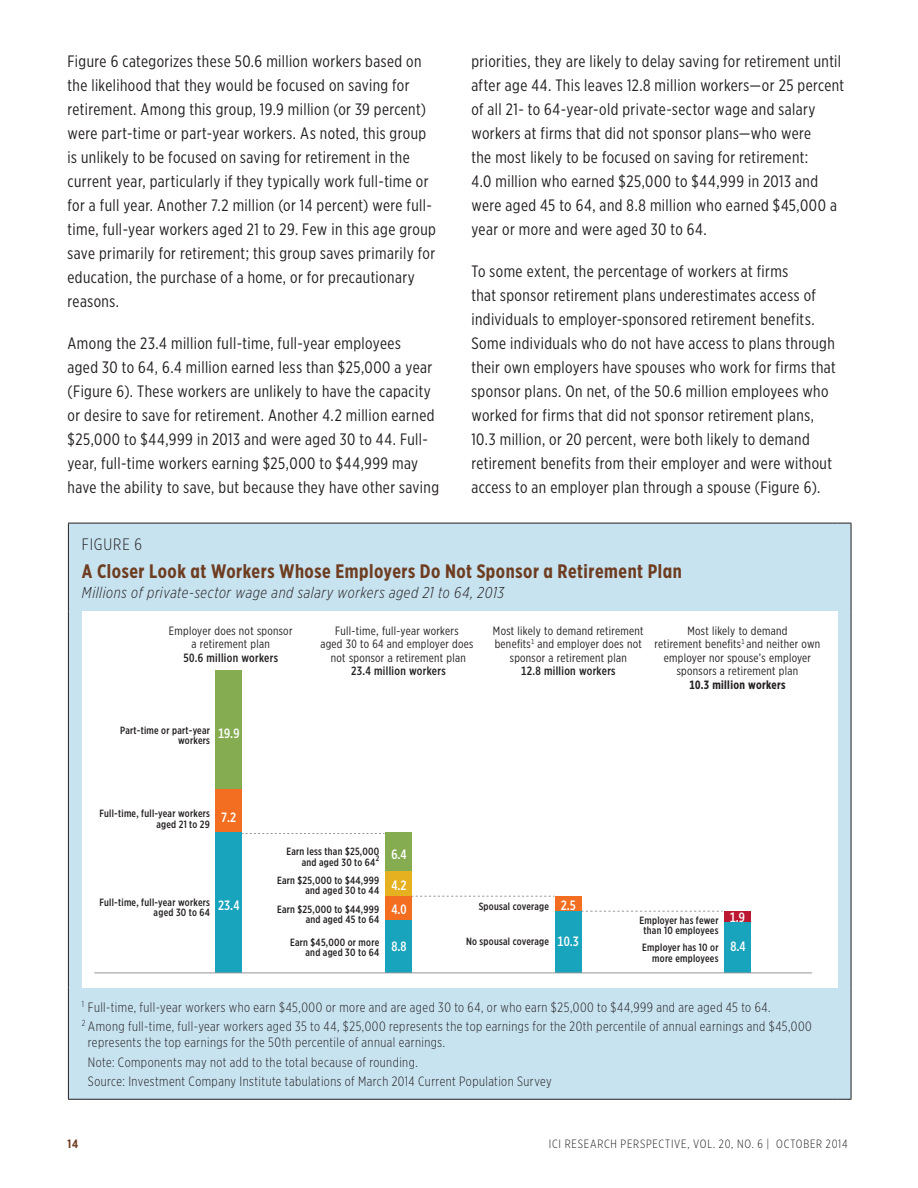
<style>
.page{position:relative;width:918px;height:1188px;background:#fff}
.page>*{position:absolute;margin:0;border:0;box-sizing:border-box;transform-origin:0 0}
.t1{font:700 19.5px "Gotham X Narrow";letter-spacing:.025em;color:#6e3d21}
.t2{font:16.5px/24px "Gotham X Narrow";letter-spacing:.025em;color:#231f20}
.t3{font:300 16.5px "Gotham X Narrow";letter-spacing:.05em;color:#231f20}
.t4{font:italic 300 15.75px "Gotham X Narrow";letter-spacing:.035em;color:#231f20}
.t5{font:300 13.5px/19.2px "Gotham X Narrow";letter-spacing:.035em;color:#231f20}
.t6{font:500 13.5px/24.3px "Gotham X Narrow";color:#fff}
.t7{font:12px/13.5px "Gotham X Narrow";letter-spacing:.025em;color:#231f20;text-align:center}
.t8{font:500 12px "Gotham X Narrow";letter-spacing:.025em;color:#231f20}
.t9{font:300 12px "Gotham X Narrow";letter-spacing:.065em;color:#231f20}
.t10{font:700 12px "Gotham X Narrow";letter-spacing:.025em;color:#231f20}
.t11{font:700 12px "Gotham X Narrow";color:#6e3d21}
.t12{font:500 10.5px/10.5px "Gotham X Narrow";letter-spacing:.025em;color:#231f20;text-align:right}
</style>
<div class="page">
<div style="left:69px;top:524px;width:782px;height:575px;background:#c8e3f0"></div>
<div style="left:82px;top:611px;width:756px;height:377px;background:#fff"></div>
<svg style="left:69px;top:523px;width:13px;height:1px"></svg>
<hr style="left:68px;top:523px;width:1px;height:88px;background:#231f20">
<hr style="left:82px;top:523px;width:756px;height:1px;background:#231f20">
<svg style="left:838px;top:523px;width:13px;height:1px"></svg>
<hr style="left:851px;top:523px;width:1px;height:88px;background:#231f20">
<hr style="left:68px;top:611px;width:1px;height:377px;background:#231f20">
<hr style="left:851px;top:611px;width:1px;height:377px;background:#231f20">
<hr style="left:68px;top:988px;width:1px;height:111px;background:#231f20">
<hr style="left:851px;top:988px;width:1px;height:111px;background:#231f20">
<svg style="left:68px;top:1099px;width:14px;height:1px"></svg>
<hr style="left:82px;top:1099px;width:756px;height:1px;background:#231f20">
<svg style="left:838px;top:1099px;width:13px;height:1px"></svg>
<div style="left:385px;top:833px;width:27px;height:38px;background:#86ac51"></div>
<div style="left:215px;top:670px;width:27px;height:120px;background:#86ac51"></div>
<div style="left:385px;top:871px;width:27px;height:25px;background:#e6b120"></div>
<div style="left:215px;top:790px;width:27px;height:43px;background:#f36e21"></div>
<div style="left:385px;top:896px;width:27px;height:24px;background:#f36e21"></div>
<div style="left:555px;top:896px;width:27px;height:15px;background:#f36e21"></div>
<div style="left:724px;top:911px;width:27px;height:12px;background:#bd1832"></div>
<div style="left:215px;top:833px;width:27px;height:140px;background:#18a4bc"></div>
<div style="left:385px;top:920px;width:27px;height:53px;background:#18a4bc"></div>
<div style="left:555px;top:911px;width:27px;height:62px;background:#18a4bc"></div>
<div style="left:724px;top:923px;width:27px;height:50px;background:#18a4bc"></div>
<svg style="left:582px;top:911px;width:140px;height:1px"></svg>
<svg style="left:412px;top:896px;width:142px;height:1px"></svg>
<svg style="left:242px;top:833px;width:143px;height:1px"></svg>
<hr style="left:95px;top:973px;width:717px;height:1px;background:#939598">
<p class="t2" style="left:68px;top:49px;width:370px">Figure 6 categorizes these 50.6 million workers based on the likelihood that they would be focused on saving for retirement. Among this group, 19.9 million (or 39 percent) were part-time or part-year workers. As noted, this group is unlikely to be focused on saving for retirement in the current year, particularly if they typically work full-time or for a full year. Another 7.2 million (or 14 percent) were full&shy;time, full-year workers aged 21 to 29. Few in this age group save primarily for retirement; this group saves primarily for education, the purchase of a home, or for precautionary reasons.</p>
<p class="t2" style="left:68px;top:331px;width:373px">Among the 23.4 million full-time, full-year employees<br>aged 30 to 64, 6.4 million earned less than $25,000 a year (Figure 6). These workers are unlikely to have the capacity or desire to save for retirement. Another 4.2 million earned $25,000 to $44,999 in 2013 and were aged 30 to 44. Full&shy;year, full-time workers earning $25,000 to $44,999 may have the ability to save, but because they have other saving</p>
<p class="t2" style="left:471px;top:49px;width:374px">priorities, they are likely to delay saving for retirement until after age 44. This leaves 12.8 million workers—or 25 percent of all 21- to 64-year-old private-sector wage and salary workers at firms that did not sponsor plans—who were<br>the most likely to be focused on saving for retirement:<br>4.0 million who earned $25,000 to $44,999 in 2013 and were aged 45 to 64, and 8.8 million who earned $45,000 a year or more and were aged 30 to 64.</p>
<p class="t2" style="left:471px;top:259px;width:366px">To some extent, the percentage of workers at firms<br>that sponsor retirement plans underestimates access of individuals to employer-sponsored retirement benefits.<br>Some individuals who do not have access to plans through their own employers have spouses who work for firms that sponsor plans. On net, of the 50.6 million employees who worked for firms that did not sponsor retirement plans, 10.3 million, or 20 percent, were both likely to demand retirement benefits from their employer and were without access to an employer plan through a spouse (Figure 6).</p>
<p class="t3" style="left:82px;top:534px;width:62px">FIGURE 6</p>
<p class="t1" style="left:82px;top:560px;width:601px">A Closer Look at Workers Whose Employers Do Not Sponsor a Retirement Plan</p>
<p class="t4" style="left:82px;top:583px;width:424px">Millions of private-sector wage and salary workers aged 21 to 64, 2013</p>
<p class="t7" style="left:169px;top:624px;width:125px">Employer does not sponsor a retirement plan</p>
<p class="t8" style="left:183px;top:650px;width:96px">50.6 million workers</p>
<p class="t12" style="left:120px;top:725px;width:91px">Part-time or part-year workers</p>
<p class="t6" style="left:218px;top:721px;width:23px">19.9</p>
<p class="t12" style="left:99px;top:808px;width:112px">Full-time, full-year workers aged 21 to 29</p>
<p class="t6" style="left:221px;top:805px;width:17px">7.2</p>
<p class="t7" style="left:320px;top:624px;width:154px">Full-time, full-year workers<br>aged 30 to 64 and employer does not sponsor a retirement plan</p>
<p class="t8" style="left:351px;top:664px;width:96px">23.4 million workers</p>
<p class="t7" style="left:493px;top:624px;width:152px">Most likely to demand retirement benefits<sup>1</sup> and employer does not sponsor a retirement plan</p>
<p class="t8" style="left:521px;top:664px;width:96px">12.8 million workers</p>
<p class="t7" style="left:655px;top:624px;width:167px">Most likely to demand<br>retirement benefits<sup>1</sup> and neither own employer nor spouse’s employer sponsors a retirement plan</p>
<p class="t10" style="left:689px;top:677px;width:98px">10.3 million workers</p>
<p class="t12" style="left:99px;top:897px;width:112px">Full-time, full-year workers aged 30 to 64</p>
<p class="t6" style="left:218px;top:893px;width:23px">23.4</p>
<p class="t12" style="left:286px;top:846px;width:94px">Earn less than $25,000 and aged 30 to 64<sup>2</sup></p>
<p class="t12" style="left:277px;top:875px;width:104px">Earn $25,000 to $44,999 and aged 30 to 44</p>
<p class="t12" style="left:277px;top:903px;width:104px">Earn $25,000 to $44,999 and aged 45 to 64</p>
<p class="t12" style="left:290px;top:937px;width:91px">Earn $45,000 or more and aged 30 to 64</p>
<p class="t6" style="left:391px;top:842px;width:17px">6.4</p>
<p class="t6" style="left:391px;top:873px;width:17px">4.2<br>4.0</p>
<p class="t6" style="left:391px;top:934px;width:17px">8.8</p>
<p class="t12" style="left:479px;top:901px;width:72px">Spousal coverage</p>
<p class="t12" style="left:466px;top:936px;width:84px">No spousal coverage</p>
<p class="t6" style="left:561px;top:893px;width:17px">2.5</p>
<p class="t6" style="left:558px;top:929px;width:23px">10.3</p>
<p class="t12" style="left:639px;top:915px;width:81px;text-align:center">Employer has fewer than 10 employees</p>
<p class="t12" style="left:642px;top:942px;width:78px">Employer has 10 or more employees</p>
<p class="t6" style="left:730px;top:903px;width:17px;line-height:29px">1.9<br>8.4</p>
<p class="t5" style="left:82px;top:997px;width:732px"><sup>1</sup> Full-time, full-year workers who earn $45,000 or more and are aged 30 to 64, or who earn $25,000 to $44,999 and are aged 45 to 64.<br><sup>2</sup> Among full-time, full-year workers aged 35 to 44, $25,000 represents the top earnings for the 20th percentile of annual earnings and $45,000</p>
<p class="t5" style="left:88px;top:1033px;width:465px">represents the top earnings for the 50th percentile of annual earnings.<br>Note: Components may not add to the total because of rounding.<br>Source: Investment Company Institute tabulations of March 2014 Current Population Survey</p>
<p class="t11" style="left:68px;top:1136px;width:12px">14</p>
<p class="t9" style="left:549px;top:1136px;width:300px">ICI RESEARCH PERSPECTIVE, VOL. 20, NO. 6 | OCTOBER 2014</p>
</div>
